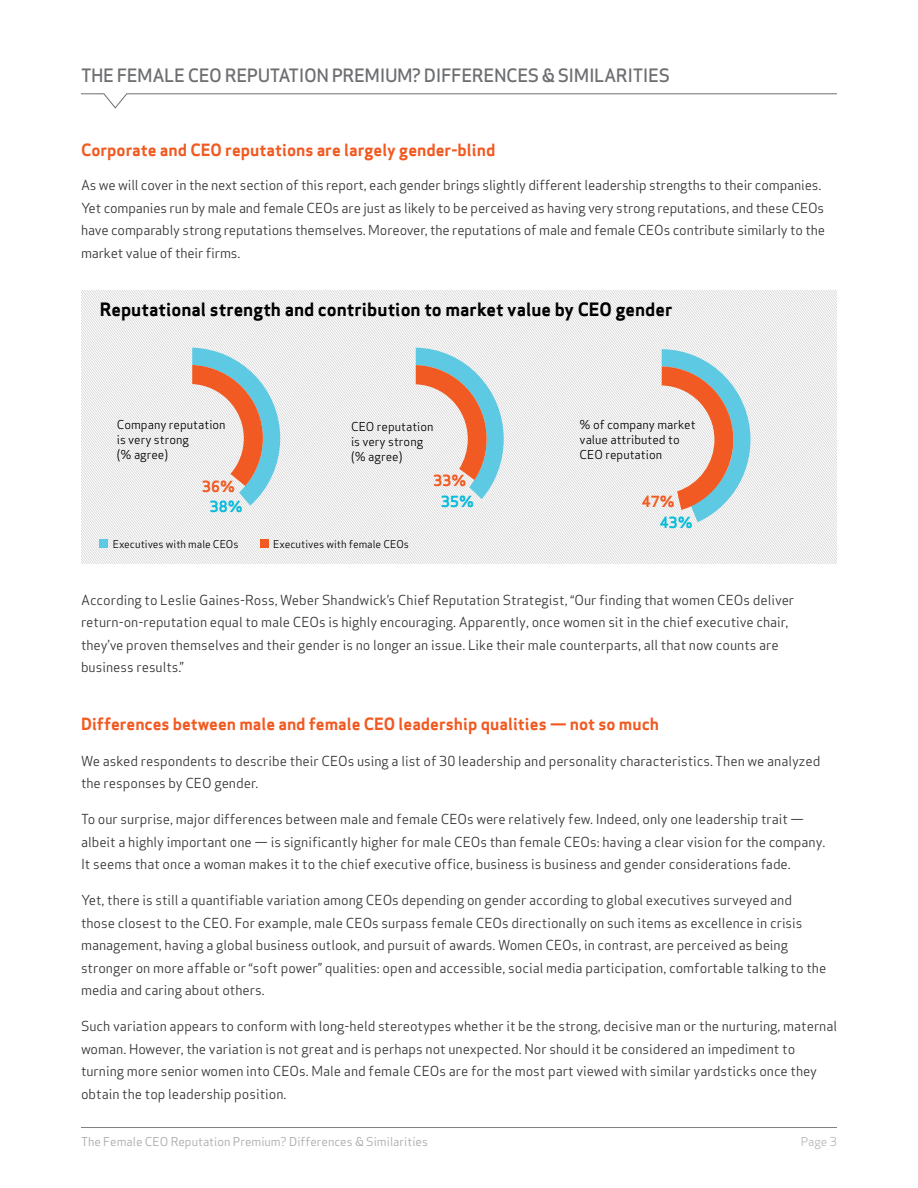
<style>
.page{position:relative;width:918px;height:1188px;background:#fff}
.page>*{position:absolute;margin:0;border:0;box-sizing:border-box;transform-origin:0 0}
.t1{font:700 18px "Apex Sans";color:#000}
.t2{font:500 18px "Apex Sans";letter-spacing:-.025em;color:#6d6e71}
.t3{font:700 16.5px "Apex Sans";color:#f15a22}
.t4{font:700 15px "Apex Sans";color:#f15a22}
.t5{font:700 15px "Apex Sans";color:#07bbda}
.t6{font:13.5px/22.5px "Apex Sans";color:#333}
.t7{font:12px/15px "Apex Sans";color:#000}
.t8{font:12px "Apex Sans";color:#a8a8aa}
.t9{font:12px "Apex Sans";color:#b6b7b8}
.t10{font:10.5px "Apex Sans";color:#000}
</style>
<div class="page">
<hr style="left:81px;top:1127px;width:756px;height:1px;background:#808080">
<svg style="left:81px;top:93px;width:756px;height:16px"></svg>
<svg style="left:81px;top:290px;width:756px;height:274px"></svg>
<h1 class="t2" style="left:81px;top:59px;width:591px">THE FEMALE CEO REPUTATION PREMIUM? DIFFERENCES &amp; SIMILARITIES</h1>
<p class="t3" style="left:81px;top:139px;width:416px">Corporate and CEO reputations are largely gender-blind</p>
<p class="t6" style="left:81px;top:173px;width:746px">As we will cover in the next section of this report, each gender brings slightly different leadership strengths to their companies.<br>Yet companies run by male and female CEOs are just as likely to be perceived as having very strong reputations, and these CEOs have comparably strong reputations themselves. Moreover, the reputations of male and female CEOs contribute similarly to the market value of their firms.</p>
<p class="t1" style="left:100px;top:298px;width:574px">Reputational strength and contribution to market value by CEO gender</p>
<p class="t7" style="left:117px;top:416px;width:110px">Company reputation is very strong<br>(% agree)</p>
<p class="t7" style="left:351px;top:418px;width:84px">CEO reputation is very strong</p>
<p class="t7" style="left:351px;top:448px;width:53px">(% agree)</p>
<p class="t7" style="left:580px;top:416px;width:118px">% of company market value attributed to<br>CEO reputation</p>
<p class="t4" style="left:202px;top:477px;width:34px">36%</p>
<p class="t5" style="left:210px;top:497px;width:34px">38%</p>
<p class="t10" style="left:113px;top:535px;width:127px">Executives with male CEOs</p>
<p class="t10" style="left:273px;top:535px;width:137px">Executives with female CEOs</p>
<p class="t4" style="left:434px;top:471px;width:34px">33%</p>
<p class="t5" style="left:441px;top:492px;width:34px">35%</p>
<p class="t4" style="left:642px;top:492px;width:34px">47%</p>
<p class="t5" style="left:660px;top:512px;width:34px">43%</p>
<p class="t6" style="left:81px;top:587px;width:715px">According to Leslie Gaines-Ross, Weber Shandwick’s Chief Reputation Strategist, “Our finding that women CEOs deliver return-on-reputation equal to male CEOs is highly encouraging. Apparently, once women sit in the chief executive chair, they’ve proven themselves and their gender is no longer an issue. Like their male counterparts, all that now counts are business results.”</p>
<p class="t3" style="left:81px;top:714px;width:580px">Differences between male and female CEO leadership qualities — not so much</p>
<p class="t6" style="left:81px;top:748px;width:741px">We asked respondents to describe their CEOs using a list of 30 leadership and personality characteristics. Then we analyzed the responses by CEO gender.</p>
<p class="t6" style="left:81px;top:807px;width:746px">To our surprise, major differences between male and female CEOs were relatively few. Indeed, only one leadership trait — albeit a highly important one — is significantly higher for male CEOs than female CEOs: having a clear vision for the company.<br>It seems that once a woman makes it to the chief executive office, business is business and gender considerations fade.</p>
<p class="t6" style="left:81px;top:888px;width:747px">Yet, there is still a quantifiable variation among CEOs depending on gender according to global executives surveyed and those closest to the CEO. For example, male CEOs surpass female CEOs directionally on such items as excellence in crisis management, having a global business outlook, and pursuit of awards. Women CEOs, in contrast, are perceived as being stronger on more affable or “soft power” qualities: open and accessible, social media participation, comfortable talking to the media and caring about others.</p>
<p class="t6" style="left:81px;top:1014px;width:758px">Such variation appears to conform with long-held stereotypes whether it be the strong, decisive man or the nurturing, maternal woman. However, the variation is not great and is perhaps not unexpected. Nor should it be considered an impediment to turning more senior women into CEOs. Male and female CEOs are for the most part viewed with similar yardsticks once they obtain the top leadership position.</p>
<p class="t8" style="left:81px;top:1132px;width:348px">The Female CEO Reputation Premium? Differences &amp; Similarities</p>
<p class="t9" style="left:801px;top:1132px;width:38px">Page 3</p>
</div>
